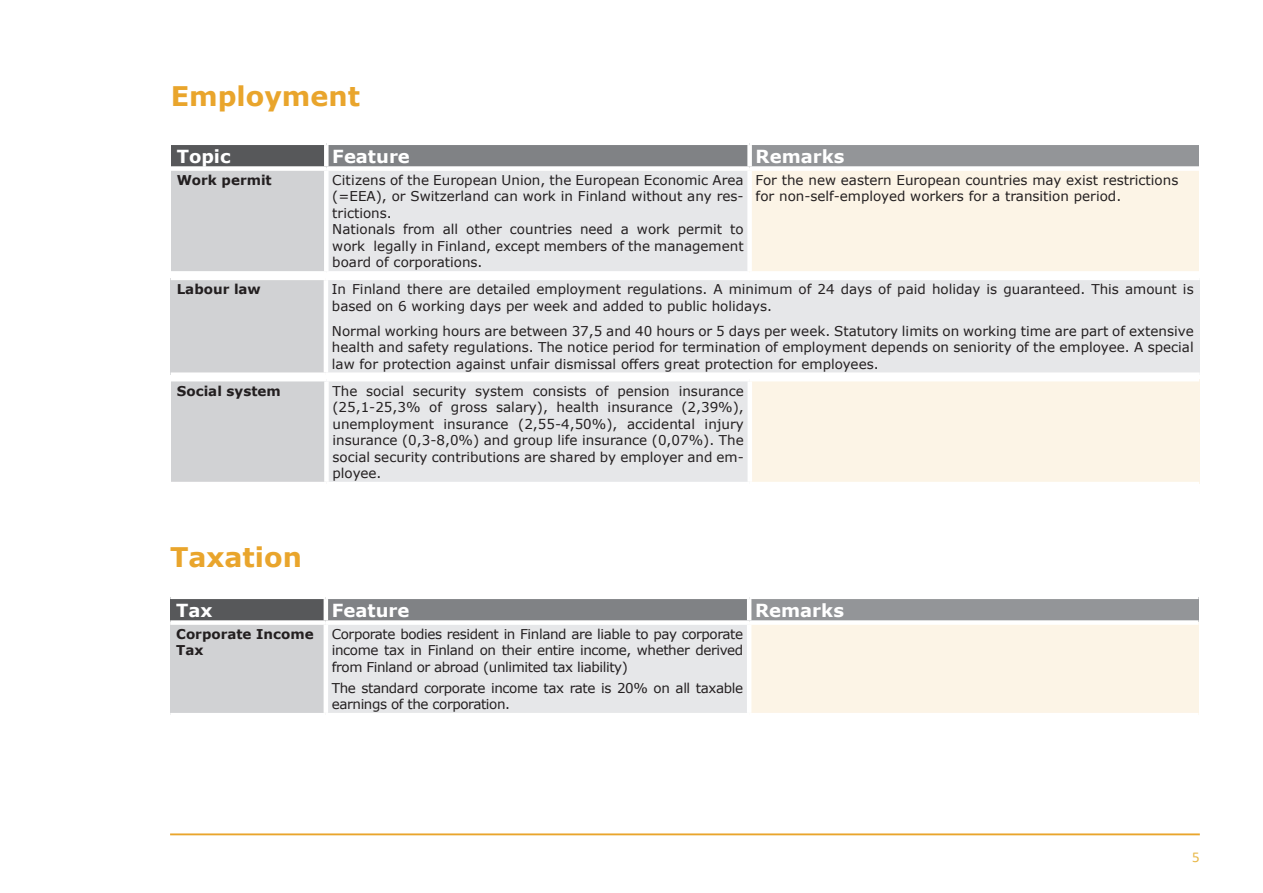
<style>
.page{position:relative;width:1263px;height:893px;background:#fff}
.page>*{position:absolute;margin:0;border:0;box-sizing:border-box;transform-origin:0 0}
.t1{font:700 27px "Verdana";color:#e9a52c}
.t2{font:700 18px "Verdana";color:#fff}
.t3{font:15px "Calibri";color:#e8b848}
.t4{font:13.5px/16.5px "Verdana";color:#231f20}
.t5{font:13.5px/16.5px "Verdana";letter-spacing:-.03em;color:#231f20}
.t6{font:700 13.5px/16.5px "Verdana";color:#231f20}
</style>
<div class="page">
<hr style="left:170px;top:833px;width:1030px;height:2px;background:#e9a52c">
<div style="left:171px;top:143px;width:155px;height:26px;background:#57585a"></div>
<div style="left:326px;top:143px;width:424px;height:26px;background:#808285"></div>
<div style="left:750px;top:143px;width:449px;height:26px;background:#939598"></div>
<div style="left:171px;top:169px;width:155px;height:104px;background:#d1d2d4"></div>
<div style="left:326px;top:169px;width:424px;height:104px;background:#e6e7e9"></div>
<div style="left:750px;top:169px;width:449px;height:104px;background:#fcf4e6"></div>
<hr style="left:171px;top:141px;width:155px;height:4px;background:#fff">
<hr style="left:326px;top:141px;width:424px;height:4px;background:#fff">
<div style="left:324px;top:145px;width:5px;height:21px;background:#fff"></div>
<hr style="left:750px;top:141px;width:449px;height:4px;background:#fff">
<div style="left:747px;top:145px;width:5px;height:21px;background:#fff"></div>
<div style="left:171px;top:166px;width:155px;height:5px;background:#fff"></div>
<div style="left:326px;top:166px;width:424px;height:5px;background:#fff"></div>
<div style="left:324px;top:171px;width:5px;height:100px;background:#fff"></div>
<div style="left:750px;top:166px;width:449px;height:5px;background:#fff"></div>
<div style="left:747px;top:171px;width:5px;height:100px;background:#fff"></div>
<div style="left:171px;top:271px;width:155px;height:5px;background:#fff"></div>
<div style="left:326px;top:271px;width:424px;height:5px;background:#fff"></div>
<div style="left:750px;top:271px;width:449px;height:5px;background:#fff"></div>
<div style="left:171px;top:278px;width:155px;height:97px;background:#d1d2d4"></div>
<div style="left:326px;top:278px;width:874px;height:97px;background:#e6e7e9"></div>
<hr style="left:171px;top:276px;width:155px;height:4px;background:#fff">
<hr style="left:326px;top:276px;width:874px;height:4px;background:#fff">
<hr style="left:324px;top:280px;width:4px;height:92px;background:#fff">
<div style="left:171px;top:372px;width:155px;height:5px;background:#fff"></div>
<div style="left:326px;top:372px;width:874px;height:5px;background:#fff"></div>
<div style="left:171px;top:379px;width:155px;height:105px;background:#d1d2d4"></div>
<div style="left:326px;top:379px;width:424px;height:105px;background:#e6e7e9"></div>
<div style="left:750px;top:379px;width:449px;height:105px;background:#fcf4e6"></div>
<hr style="left:171px;top:377px;width:155px;height:4px;background:#fff">
<hr style="left:326px;top:377px;width:424px;height:4px;background:#fff">
<div style="left:324px;top:381px;width:5px;height:101px;background:#fff"></div>
<hr style="left:750px;top:377px;width:449px;height:4px;background:#fff">
<div style="left:747px;top:381px;width:5px;height:101px;background:#fff"></div>
<hr style="left:171px;top:482px;width:155px;height:4px;background:#fff">
<hr style="left:326px;top:482px;width:424px;height:4px;background:#fff">
<hr style="left:750px;top:482px;width:449px;height:4px;background:#fff">
<div style="left:170px;top:597px;width:156px;height:26px;background:#57585a"></div>
<div style="left:326px;top:597px;width:423px;height:26px;background:#808285"></div>
<div style="left:749px;top:597px;width:449px;height:26px;background:#939598"></div>
<div style="left:170px;top:623px;width:156px;height:92px;background:#d1d2d4"></div>
<div style="left:326px;top:623px;width:423px;height:92px;background:#e6e7e9"></div>
<div style="left:749px;top:623px;width:449px;height:92px;background:#fcf4e6"></div>
<hr style="left:170px;top:595px;width:156px;height:4px;background:#fff">
<hr style="left:326px;top:595px;width:423px;height:4px;background:#fff">
<hr style="left:324px;top:599px;width:4px;height:21px;background:#fff">
<hr style="left:749px;top:595px;width:449px;height:4px;background:#fff">
<hr style="left:747px;top:599px;width:4px;height:21px;background:#fff">
<div style="left:170px;top:620px;width:156px;height:5px;background:#fff"></div>
<div style="left:326px;top:620px;width:423px;height:5px;background:#fff"></div>
<hr style="left:324px;top:625px;width:4px;height:88px;background:#fff">
<div style="left:749px;top:620px;width:449px;height:5px;background:#fff"></div>
<hr style="left:747px;top:625px;width:4px;height:88px;background:#fff">
<hr style="left:170px;top:713px;width:156px;height:4px;background:#fff">
<hr style="left:326px;top:713px;width:423px;height:4px;background:#fff">
<hr style="left:749px;top:713px;width:449px;height:4px;background:#fff">
<h1 class="t1" style="left:171px;top:77px;width:191px">Employment</h1>
<h2 class="t2" style="left:177px;top:143px;width:55px">Topic</h2>
<h2 class="t2" style="left:332px;top:143px;width:79px">Feature</h2>
<h2 class="t2" style="left:756px;top:143px;width:90px">Remarks</h2>
<p class="t6" style="left:177px;top:171px;width:97px">Work permit</p>
<p class="t4" style="left:332px;top:172px;width:413px">Citizens of the European Union, the European Economic Area (=EEA), or Switzerland can work in Finland without any res&shy;trictions.<br>Nationals from all other countries need a work permit to work legally in Finland, except members of the management board of corporations.</p>
<p class="t4" style="left:756px;top:172px;width:424px">For the new eastern European countries may exist restrictions for non-self-employed workers for a transition period.</p>
<p class="t6" style="left:177px;top:281px;width:86px">Labour law</p>
<p class="t4" style="left:332px;top:281px;width:863px">In Finland there are detailed employment regulations. A minimum of 24 days of paid holiday is guaranteed. This amount is based on 6 working days per week and added to public holidays.</p>
<p class="t4" style="left:332px;top:322px;width:863px;text-align:justify">Normal working hours are between 37,5 and 40 hours or 5 days per week. Statutory limits on working time are part of extensive health and safety regulations. The notice period for termination of employment depends on seniority of the employee. A special law for protection against unfair dismissal offers great protection for employees.</p>
<p class="t6" style="left:177px;top:382px;width:105px">Social system</p>
<p class="t4" style="left:332px;top:382px;width:413px;text-align:justify">The social security system consists of pension insurance (25,1-25,3% of gross salary), health insurance (2,39%), unemployment insurance (2,55-4,50%), accidental injury insurance (0,3-8,0%) and group life insurance (0,07%). The social security contributions are shared by employer and em&shy;ployee.</p>
<h1 class="t1" style="left:170px;top:538px;width:133px">Taxation</h1>
<h2 class="t2" style="left:176px;top:597px;width:38px">Tax</h2>
<h2 class="t2" style="left:332px;top:597px;width:79px">Feature</h2>
<h2 class="t2" style="left:755px;top:597px;width:90px">Remarks</h2>
<p class="t6" style="left:176px;top:625px;width:139px">Corporate Income<br>Tax</p>
<p class="t4" style="left:332px;top:626px;width:413px;text-align:justify">Corporate bodies resident in Finland are liable to pay corporate income tax in Finland on their entire income, whether derived from Finland or abroad (unlimited tax liability)</p>
<p class="t5" style="left:332px;top:679px;width:413px">The standard corporate income tax rate is 20% on all taxable earnings of the corporation.</p>
<p class="t3" style="left:1192px;top:846px;width:9px">5</p>
</div>
